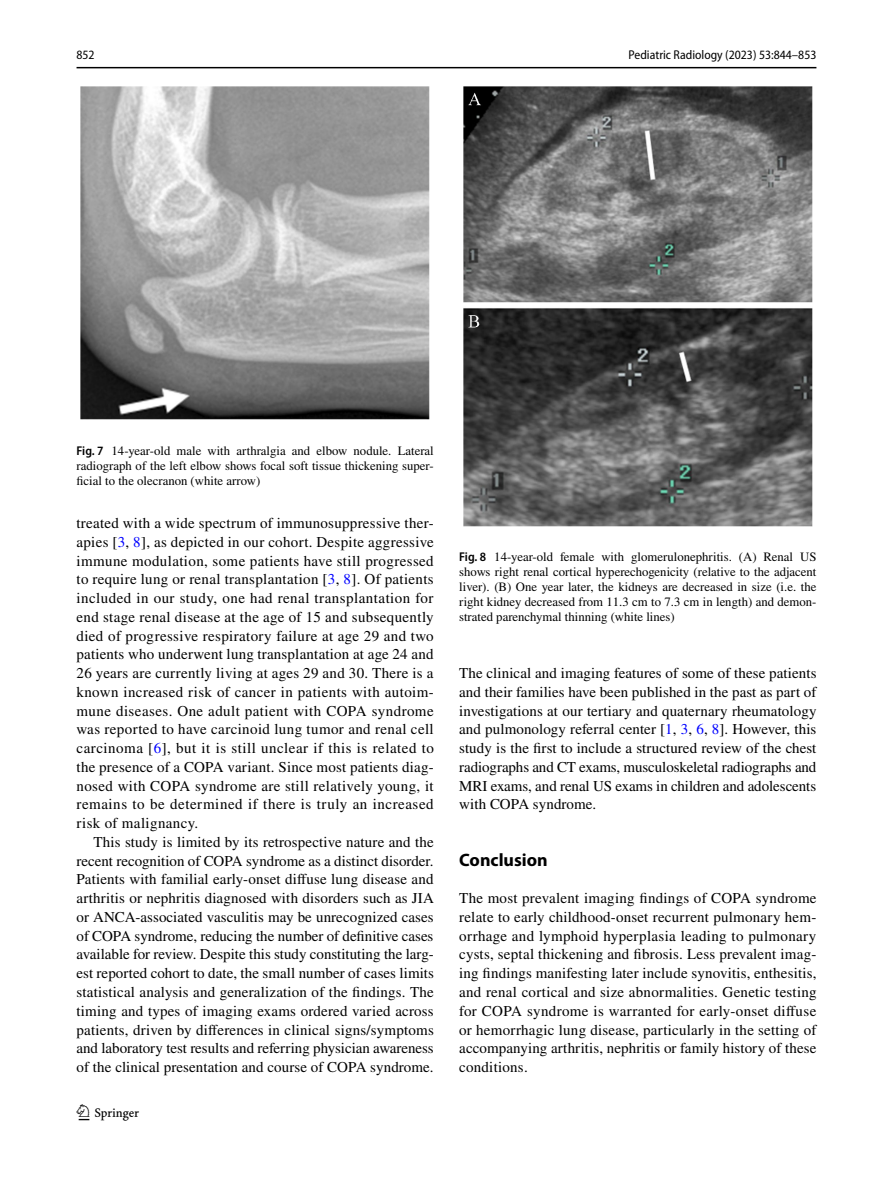
<style>
.page{position:relative;width:893px;height:1187px;background:#fff}
.page>*{position:absolute;margin:0;border:0;box-sizing:border-box;transform-origin:0 0}
.t1{font:22.5px "Springnew Regular 3";color:#000}
.t2{font:700 18px "Myriad Pro";color:#000}
.t3{font:15px/18.8px "STIX";letter-spacing:.005em;color:#000;text-align:justify}
.t4{font:12.75px/15px "STIX";color:#000;text-align:justify}
.t5{font:semi-condensed 12.75px "Myriad Pro";color:#000}
.s1{font-family:"Myriad Pro";font-weight:600;font-stretch:semi-condensed}
.s2{color:#00f}
</style>
<div class="page">
<hr style="left:77px;top:67px;width:739px;height:1px;background:#000">
<div style="left:77px;top:87px;width:357px;height:333px;background:linear-gradient(to bottom,#fff,#fff)"></div>
<img style="left:81px;top:87px;width:349px;height:333px">
<div style="left:459px;top:87px;width:357px;height:439px;background:linear-gradient(to bottom,#fff,#fff)"></div>
<img style="left:463px;top:87px;width:349px;height:439px">
<p class="t5" style="left:77px;top:48px;width:20px">852</p>
<p class="t5" style="left:629px;top:48px;width:189px">Pediatric Radiology (2023) 53:844–853</p>
<p class="t4" style="left:77px;top:444px;width:359px"><span class="s1">Fig. 7</span> 14-year-old male with arthralgia and elbow nodule. Lateral radiograph of the left elbow shows focal soft tissue thickening super&shy;ficial to the olecranon (white arrow)</p>
<p class="t3" style="left:77px;top:514px;width:359px">treated with a wide spectrum of immunosuppressive ther&shy;apies [<span class="s2">3</span>, <span class="s2">8</span>], as depicted in our cohort. Despite aggressive immune modulation, some patients have still progressed to require lung or renal transplantation [<span class="s2">3</span>, <span class="s2">8</span>]. Of patients included in our study, one had renal transplantation for end stage renal disease at the age of 15 and subsequently died of progressive respiratory failure at age 29 and two patients who underwent lung transplantation at age 24 and 26 years are currently living at ages 29 and 30. There is a known increased risk of cancer in patients with autoim&shy;mune diseases. One adult patient with COPA syndrome was reported to have carcinoid lung tumor and renal cell carcinoma [<span class="s2">6</span>], but it is still unclear if this is related to the presence of a COPA variant. Since most patients diag&shy;nosed with COPA syndrome are still relatively young, it remains to be determined if there is truly an increased risk of malignancy.</p>
<p class="t3" style="left:77px;top:833px;width:359px;text-indent:17px">This study is limited by its retrospective nature and the recent recognition of COPA syndrome as a distinct disorder.<br>Patients with familial early-onset diffuse lung disease and arthritis or nephritis diagnosed with disorders such as JIA or ANCA-associated vasculitis may be unrecognized cases of COPA syndrome, reducing the number of definitive cases available for review. Despite this study constituting the larg&shy;est reported cohort to date, the small number of cases limits statistical analysis and generalization of the findings. The timing and types of imaging exams ordered varied across patients, driven by differences in clinical signs/symptoms and laboratory test results and referring physician awareness of the clinical presentation and course of COPA syndrome.</p>
<h1 class="t1" style="left:79px;top:1104px;width:62px">1 3</h1>
<p class="t4" style="left:459px;top:550px;width:359px"><span class="s1">Fig. 8</span> 14-year-old female with glomerulonephritis. (A) Renal US shows right renal cortical hyperechogenicity (relative to the adjacent liver). (B) One year later, the kidneys are decreased in size (i.e. the right kidney decreased from 11.3 cm to 7.3 cm in length) and demon&shy;strated parenchymal thinning (white lines)</p>
<p class="t3" style="left:459px;top:664px;width:359px">The clinical and imaging features of some of these patients and their families have been published in the past as part of investigations at our tertiary and quaternary rheumatology and pulmonology referral center [<span class="s2">1</span>, <span class="s2">3</span>, <span class="s2">6</span>, <span class="s2">8</span>]. However, this study is the first to include a structured review of the chest radiographs and CT exams, musculoskeletal radiographs and MRI exams, and renal US exams in children and adolescents with COPA syndrome.</p>
<p class="t2" style="left:459px;top:847px;width:90px">Conclusion</p>
<p class="t3" style="left:459px;top:889px;width:359px">The most prevalent imaging findings of COPA syndrome relate to early childhood-onset recurrent pulmonary hem&shy;orrhage and lymphoid hyperplasia leading to pulmonary cysts, septal thickening and fibrosis. Less prevalent imag&shy;ing findings manifesting later include synovitis, enthesitis, and renal cortical and size abnormalities. Genetic testing for COPA syndrome is warranted for early-onset diffuse or hemorrhagic lung disease, particularly in the setting of accompanying arthritis, nephritis or family history of these conditions.</p>
</div>
